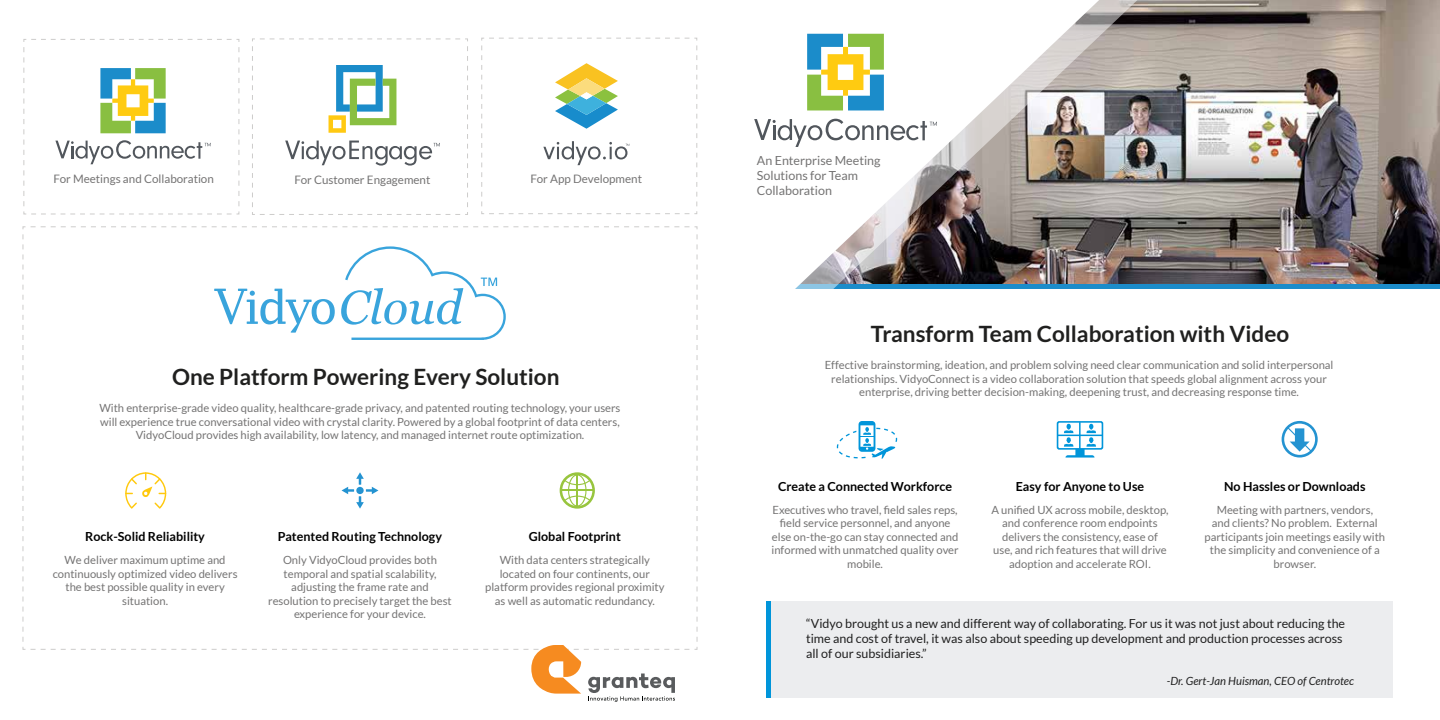
<style>
.page{position:relative;width:1440px;height:720px;background:#fff}
.page>*{position:absolute;margin:0;border:0;box-sizing:border-box;transform-origin:0 0}
.t1{font:700 22.5px "Lato";color:#20201f}
.t2{font:12.5px/15px "Lato";color:#202020}
.t3{font:700 12.5px "Lato";color:#000}
.t4{font:12.5px/15px "Lato";color:#747373}
.t5{font:11.62px "Lato";color:#747373}
.t6{font:11.25px/13.5px "Lato";color:#747373;text-align:center}
.t7{font:italic 11.25px "Lato";color:#202020}
</style>
<div class="page">
<svg style="left:252px;top:38px;width:216px;height:177px"></svg>
<svg style="left:23px;top:39px;width:217px;height:176px"></svg>
<svg style="left:481px;top:37px;width:217px;height:177px"></svg>
<svg style="left:22px;top:226px;width:676px;height:476px"></svg>
<img style="left:1161px;top:0;width:279px;height:284px">
<hr style="left:720px;top:285px;width:720px;height:4px;background:#1b8cca">
<img style="left:720px;top:0;width:441px;height:289px">
<div style="left:767px;top:602px;width:626px;height:96px;background:#ecedef"></div>
<svg style="left:807px;top:34px;width:77px;height:76px"></svg>
<svg style="left:754px;top:119px;width:183px;height:28px"></svg>
<hr style="left:767px;top:601px;width:4px;height:97px;background:#0095da">
<svg style="left:1057px;top:421px;width:46px;height:37px"></svg>
<hr style="left:1057px;top:435px;width:46px;height:1px;background:#0095da">
<hr style="left:1079px;top:422px;width:2px;height:28px;background:#0095da">
<svg style="left:1282px;top:421px;width:36px;height:37px"></svg>
<svg style="left:837px;top:421px;width:60px;height:38px"></svg>
<p class="t5" style="left:54px;top:172px;width:162px">For Meetings and Collaboration</p>
<p class="t5" style="left:295px;top:174px;width:137px">For Customer Engagement</p>
<p class="t5" style="left:531px;top:173px;width:113px">For App Development</p>
<h1 class="t1" style="left:172px;top:364px;width:389px">One Platform Powering Every Solution</h1>
<p class="t6" style="left:99px;top:401px;width:523px">With enterprise-grade video quality, healthcare-grade privacy, and patented routing technology, your users will experience true conversational video with crystal clarity. Powered by a global footprint of data centers,<br>VidyoCloud provides high availability, low latency, and managed internet route optimization.</p>
<p class="t3" style="left:85px;top:530px;width:121px">Rock-Solid Reliability</p>
<p class="t3" style="left:278px;top:530px;width:166px">Patented Routing Technology</p>
<p class="t3" style="left:529px;top:530px;width:94px">Global Footprint</p>
<p class="t6" style="left:53px;top:553px;width:186px">We deliver maximum uptime and continuously optimized video delivers the best possible quality in every situation.</p>
<p class="t6" style="left:268px;top:553px;width:185px">Only VidyoCloud provides both temporal and spatial scalability, adjusting the frame rate and resolution to precisely target the best experience for your device.</p>
<p class="t6" style="left:485px;top:553px;width:181px">With data centers strategically located on four continents, our platform provides regional proximity as well as automatic redundancy.</p>
<p class="t4" style="left:757px;top:153px;width:125px">An Enterprise Meeting<br>Solutions for Team<br>Collaboration</p>
<h1 class="t1" style="left:871px;top:321px;width:420px">Transform Team Collaboration with Video</h1>
<p class="t6" style="left:825px;top:358px;width:510px">Effective brainstorming, ideation, and problem solving need clear communication and solid interpersonal relationships. VidyoConnect is a video collaboration solution that speeds global alignment across your enterprise, driving better decision-making, deepening trust, and decreasing response time.</p>
<p class="t3" style="left:778px;top:479px;width:176px">Create a Connected Workforce</p>
<p class="t3" style="left:1016px;top:479px;width:130px">Easy for Anyone to Use</p>
<p class="t3" style="left:1224px;top:479px;width:143px">No Hassles or Downloads</p>
<p class="t6" style="left:772px;top:503px;width:189px">Executives who travel, field sales reps, field service personnel, and anyone else on-the-go can stay connected and informed with unmatched quality over mobile.</p>
<p class="t6" style="left:991px;top:503px;width:179px">A unified UX across mobile, desktop, and conference room endpoints delivers the consistency, ease of use, and rich features that will drive adoption and accelerate ROI.</p>
<p class="t6" style="left:1204px;top:503px;width:182px">Meeting with partners, vendors,<br>and clients? No problem. External participants join meetings easily with the simplicity and convenience of a browser.</p>
<p class="t2" style="left:806px;top:616px;width:541px">“Vidyo brought us a new and different way of collaborating. For us it was not just about reducing the time and cost of travel, it was also about speeding up development and production processes across all of our subsidiaries.”</p>
<p class="t7" style="left:1167px;top:675px;width:189px">-Dr. Gert-Jan Huisman, CEO of Centrotec</p>
</div>
